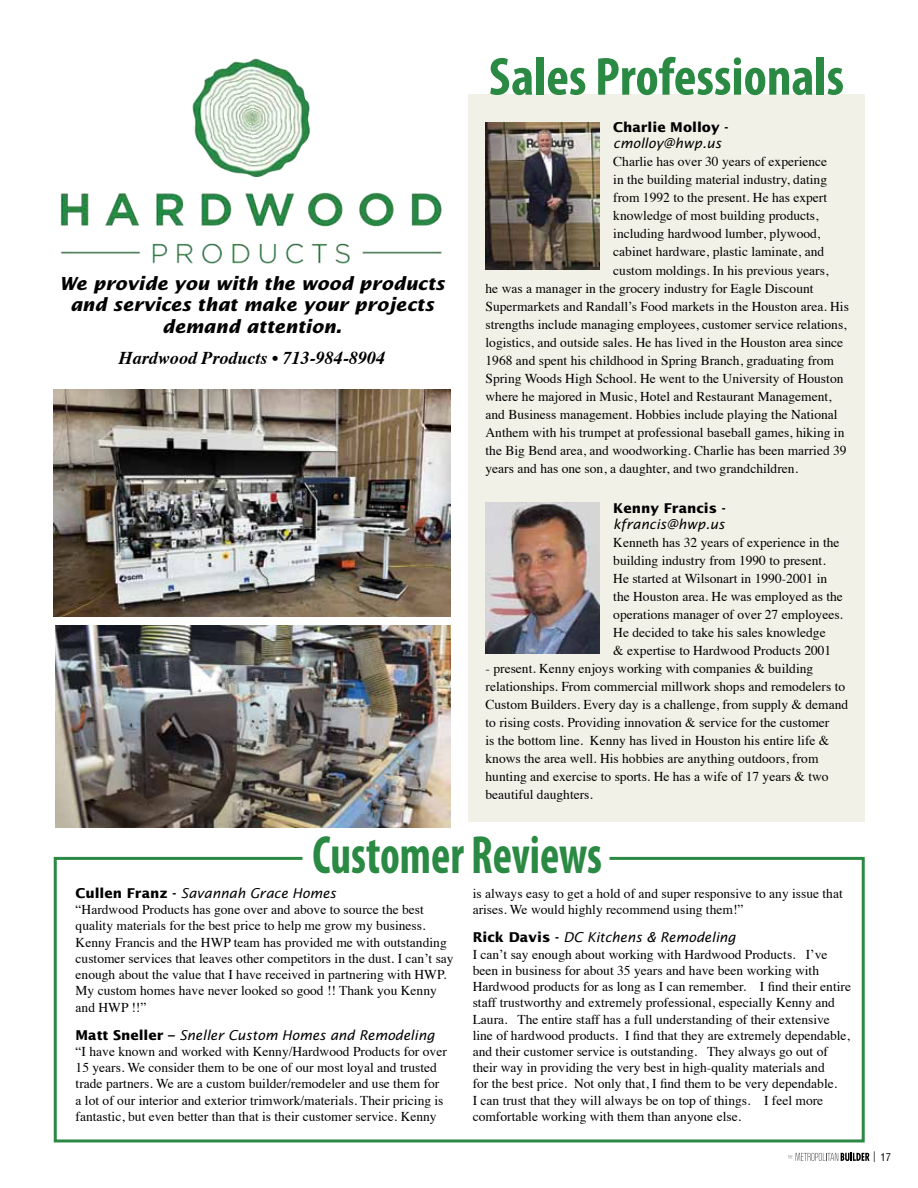
<style>
.page{position:relative;width:918px;height:1188px;background:#fff}
.page>*{position:absolute;margin:0;border:0;box-sizing:border-box;transform-origin:0 0}
.t1{font:700 condensed 54px "Myriad Pro";color:#2a8942}
.t2{font:700 condensed 54px "Myriad Pro";color:#2a8942;scale:.85 1}
.t3{font:italic 700 18px/21.6px "Lucida Sans";color:#000;text-align:center}
.t4{font:italic 700 18px "Times";color:#000}
.t5{font:13.5px/16.2px "Times";color:#000}
.t6{font:italic 13.5px "Lucida Sans";color:#000}
.t7{font:700 13.5px "Lucida Sans";color:#000}
.t8{font:condensed 10.5px "Helvetica";color:#000}
.s1{font-weight:700;font-style:normal}
</style>
<div class="page">
<div style="left:468px;top:95px;width:397px;height:727px;background:#f2f1e8"></div>
<img style="left:60px;top:58px;width:382px;height:206px">
<img style="left:54px;top:389px;width:396px;height:227px">
<img style="left:56px;top:626px;width:394px;height:201px">
<img style="left:486px;top:503px;width:114px;height:151px">
<img style="left:486px;top:122px;width:114px;height:147px">
<svg style="left:53px;top:856px;width:812px;height:287px"></svg>
<svg style="left:788px;top:1151px;width:87px;height:11px"></svg>
<h1 class="t1" style="left:489px;top:43px;width:357px">Sales Professionals</h1>
<p class="t7" style="left:613px;top:120px;width:117px">Charlie Molloy -</p>
<p class="t6" style="left:613px;top:136px;width:110px">cmolloy@hwp.us</p>
<p class="t5" style="left:613px;top:153px;width:215px">Charlie has over 30 years of experience</p>
<p class="t5" style="left:613px;top:171px;width:215px">in the building material industry, dating</p>
<p class="t5" style="left:613px;top:189px;width:215px">from 1992 to the present. He has expert</p>
<p class="t5" style="left:613px;top:207px;width:207px">knowledge of most building products,</p>
<p class="t5" style="left:613px;top:225px;width:209px">including hardwood lumber, plywood,</p>
<p class="t5" style="left:613px;top:243px;width:212px">cabinet hardware, plastic laminate, and</p>
<p class="t5" style="left:613px;top:261px;width:217px">custom moldings. In his previous years,</p>
<p class="t5" style="left:486px;top:279px;width:330px">he was a manager in the grocery industry for Eagle Discount</p>
<p class="t5" style="left:486px;top:297px;width:365px">Supermarkets and Randall’s Food markets in the Houston area. His</p>
<p class="t5" style="left:486px;top:315px;width:363px">strengths include managing employees, customer service relations,</p>
<p class="t5" style="left:486px;top:333px;width:359px">logistics, and outside sales. He has lived in the Houston area since</p>
<p class="t5" style="left:486px;top:351px;width:350px">1968 and spent his childhood in Spring Branch, graduating from</p>
<p class="t5" style="left:486px;top:369px;width:359px">Spring Woods High School. He went to the University of Houston</p>
<p class="t5" style="left:486px;top:387px;width:348px">where he majored in Music, Hotel and Restaurant Management,</p>
<p class="t5" style="left:486px;top:405px;width:354px">and Business management. Hobbies include playing the National</p>
<p class="t5" style="left:486px;top:423px;width:360px">Anthem with his trumpet at professional baseball games, hiking in</p>
<p class="t5" style="left:486px;top:441px;width:363px">the Big Bend area, and woodworking. Charlie has been married 39</p>
<p class="t5" style="left:486px;top:459px;width:314px">years and has one son, a daughter, and two grandchildren.</p>
<p class="t7" style="left:613px;top:500px;width:114px">Kenny Francis -</p>
<p class="t6" style="left:613px;top:516px;width:113px">kfrancis@hwp.us</p>
<p class="t5" style="left:613px;top:532px;width:231px;line-height:18px">Kenneth has 32 years of experience in the building industry from 1990 to present.<br>He started at Wilsonart in 1990-2001 in the Houston area. He was employed as the operations manager of over 27 employees.<br>He decided to take his sales knowledge<br>&amp; expertise to Hardwood Products 2001</p>
<p class="t5" style="left:486px;top:658px;width:364px;line-height:18px">- present. Kenny enjoys working with companies &amp; building relationships. From commercial millwork shops and remodelers to Custom Builders. Every day is a challenge, from supply &amp; demand to rising costs. Providing innovation &amp; service for the customer<br>is the bottom line. Kenny has lived in Houston his entire life &amp; knows the area well. His hobbies are anything outdoors, from hunting and exercise to sports. He has a wife of 17 years &amp; two beautiful daughters.</p>
<h1 class="t2" style="left:312px;top:821px;width:342px">Customer Reviews</h1>
<h2 class="t3" style="left:59px;top:273px;width:387px">We provide you with the wood products and services that make your projects demand attention.</h2>
<h2 class="t4" style="left:119px;top:341px;width:268px">Hardwood Products • 713-984-8904</h2>
<p class="t6" style="left:76px;top:885px;width:262px"><span class="s1">Cullen Franz -</span> Savannah Grace Homes</p>
<p class="t5" style="left:76px;top:900px;width:380px">“Hardwood Products has gone over and above to source the best quality materials for the best price to help me grow my business.<br>Kenny Francis and the HWP team has provided me with outstanding customer services that leaves other competitors in the dust. I can’t say enough about the value that I have received in partnering with HWP.<br>My custom homes have never looked so good !! Thank you Kenny and HWP !!”</p>
<p class="t6" style="left:76px;top:1027px;width:361px"><span class="s1">Matt Sneller –</span> Sneller Custom Homes and Remodeling</p>
<p class="t5" style="left:76px;top:1042px;width:373px">“I have known and worked with Kenny/Hardwood Products for over 15 years. We consider them to be one of our most loyal and trusted trade partners. We are a custom builder/remodeler and use them for a lot of our interior and exterior trimwork/materials. Their pricing is fantastic, but even better than that is their customer service. Kenny</p>
<p class="t5" style="left:473px;top:884px;width:372px">is always easy to get a hold of and super responsive to any issue that arises. We would highly recommend using them!”</p>
<p class="t6" style="left:473px;top:930px;width:265px"><span class="s1">Rick Davis -</span> DC Kitchens &amp; Remodeling</p>
<p class="t5" style="left:473px;top:945px;width:380px">I can’t say enough about working with Hardwood Products. I’ve been in business for about 35 years and have been working with Hardwood products for as long as I can remember. I find their entire staff trustworthy and extremely professional, especially Kenny and Laura. The entire staff has a full understanding of their extensive line of hardwood products. I find that they are extremely dependable, and their customer service is outstanding. They always go out of their way in providing the very best in high-quality materials and<br>for the best price. Not only that, I find them to be very dependable.<br>I can trust that they will always be on top of things. I feel more comfortable working with them than anyone else.</p>
<p class="t8" style="left:881px;top:1150px;width:12px">17</p>
</div>
